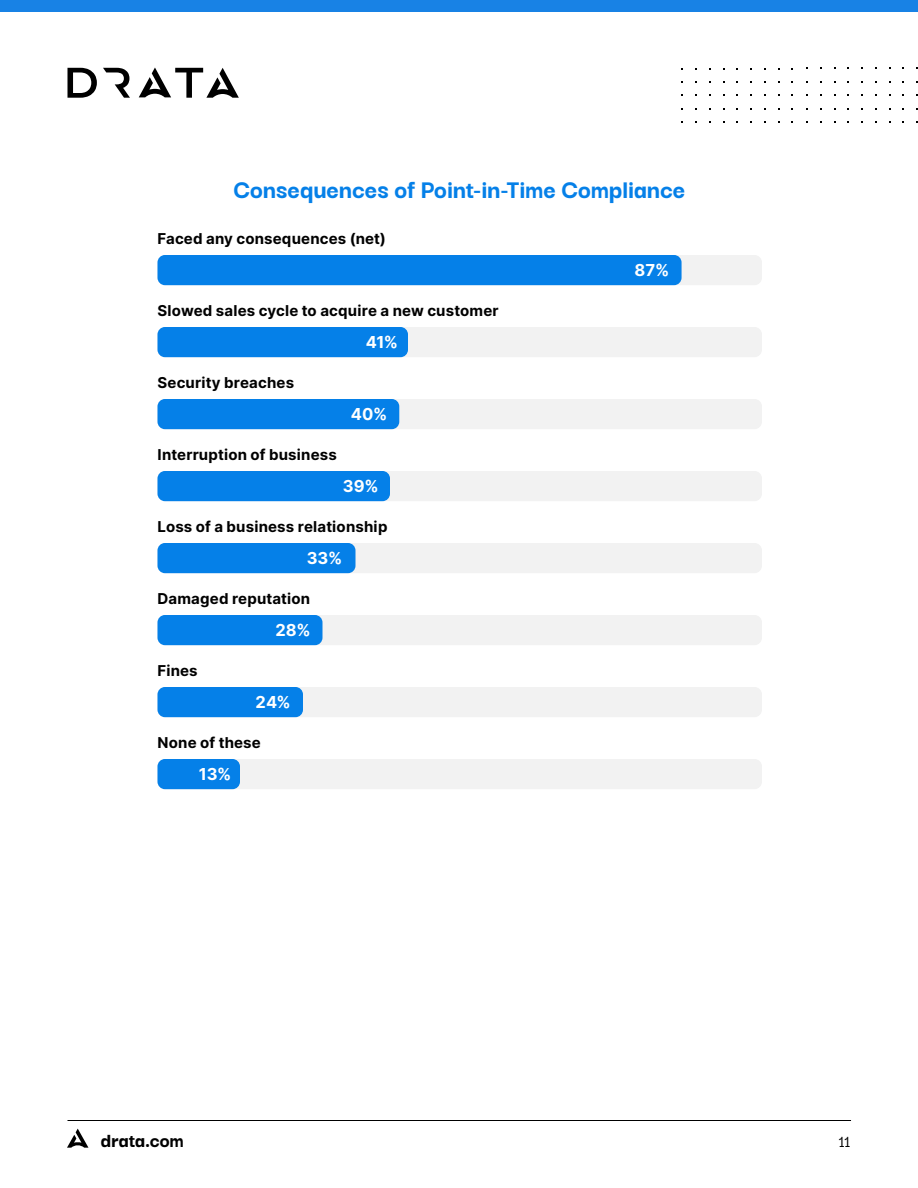
<style>
.page{position:relative;width:918px;height:1188px;background:#fff}
.page>*{position:absolute;margin:0;border:0;box-sizing:border-box;transform-origin:0 0}
.t1{font:800 27px "Darker Grotesque";color:#0580e8}
.t2{font:800 21px "Darker Grotesque";color:#000}
.t3{font:500 18px "Darker Grotesque";color:#000}
.t4{font:700 16.5px "Inter";letter-spacing:.005em;color:#fff}
.t5{font:700 15px "Inter";letter-spacing:.01em;color:#000}
</style>
<div class="page">
<hr style="left:68px;top:1120px;width:783px;height:1px;background:#000">
<div style="left:0;top:0;width:918px;height:12px;background:#1882e5"></div>
<svg style="left:67px;top:1129px;width:21px;height:19px"></svg>
<svg style="left:67px;top:67px;width:172px;height:31px"></svg>
<div style="left:158px;top:327px;width:604px;height:30px;background:#f2f2f2;border-radius:8px"></div>
<div style="left:158px;top:399px;width:604px;height:30px;background:#f2f2f2;border-radius:8px"></div>
<div style="left:158px;top:471px;width:604px;height:30px;background:#f2f2f2;border-radius:8px"></div>
<div style="left:158px;top:543px;width:604px;height:30px;background:#f2f2f2;border-radius:8px"></div>
<div style="left:158px;top:615px;width:604px;height:30px;background:#f2f2f2;border-radius:8px"></div>
<div style="left:158px;top:687px;width:604px;height:30px;background:#f2f2f2;border-radius:8px"></div>
<div style="left:158px;top:759px;width:604px;height:30px;background:#f2f2f2;border-radius:8px"></div>
<div style="left:158px;top:255px;width:604px;height:30px;background:#f2f2f2;border-radius:8px"></div>
<div style="left:158px;top:255px;width:524px;height:30px;background:#0580e8;border-radius:8px"></div>
<div style="left:158px;top:327px;width:250px;height:30px;background:#0580e8;border-radius:8px"></div>
<div style="left:158px;top:399px;width:241px;height:30px;background:#0580e8;border-radius:8px"></div>
<div style="left:158px;top:471px;width:232px;height:30px;background:#0580e8;border-radius:8px"></div>
<div style="left:158px;top:543px;width:198px;height:30px;background:#0580e8;border-radius:8px"></div>
<div style="left:158px;top:615px;width:164px;height:30px;background:#0580e8;border-radius:8px"></div>
<div style="left:158px;top:687px;width:145px;height:30px;background:#0580e8;border-radius:8px"></div>
<div style="left:158px;top:759px;width:82px;height:30px;background:#0580e8;border-radius:8px"></div>
<h1 class="t1" style="left:234px;top:170px;width:453px">Consequences of Point-in-Time Compliance</h1>
<p class="t5" style="left:158px;top:228px;width:230px">Faced any consequences (net)</p>
<p class="t5" style="left:158px;top:300px;width:343px">Slowed sales cycle to acquire a new customer</p>
<p class="t5" style="left:158px;top:372px;width:138px">Security breaches</p>
<p class="t5" style="left:158px;top:444px;width:181px">Interruption of business</p>
<p class="t4" style="left:366px;top:330px;width:34px">41%</p>
<p class="t4" style="left:351px;top:402px;width:38px">40%</p>
<p class="t4" style="left:343px;top:474px;width:37px">39%</p>
<p class="t5" style="left:158px;top:516px;width:231px">Loss of a business relationship</p>
<p class="t4" style="left:307px;top:546px;width:37px">33%</p>
<p class="t5" style="left:158px;top:588px;width:154px">Damaged reputation</p>
<p class="t5" style="left:158px;top:660px;width:42px">Fines</p>
<p class="t4" style="left:275px;top:618px;width:37px">28%</p>
<p class="t4" style="left:256px;top:690px;width:37px">24%</p>
<p class="t5" style="left:158px;top:732px;width:105px">None of these</p>
<p class="t4" style="left:199px;top:762px;width:34px">13%</p>
<p class="t4" style="left:634px;top:258px;width:36px">87%</p>
<h2 class="t2" style="left:100px;top:1125px;width:85px">drata.com</h2>
<p class="t3" style="left:839px;top:1128px;width:13px">11</p>
</div>
